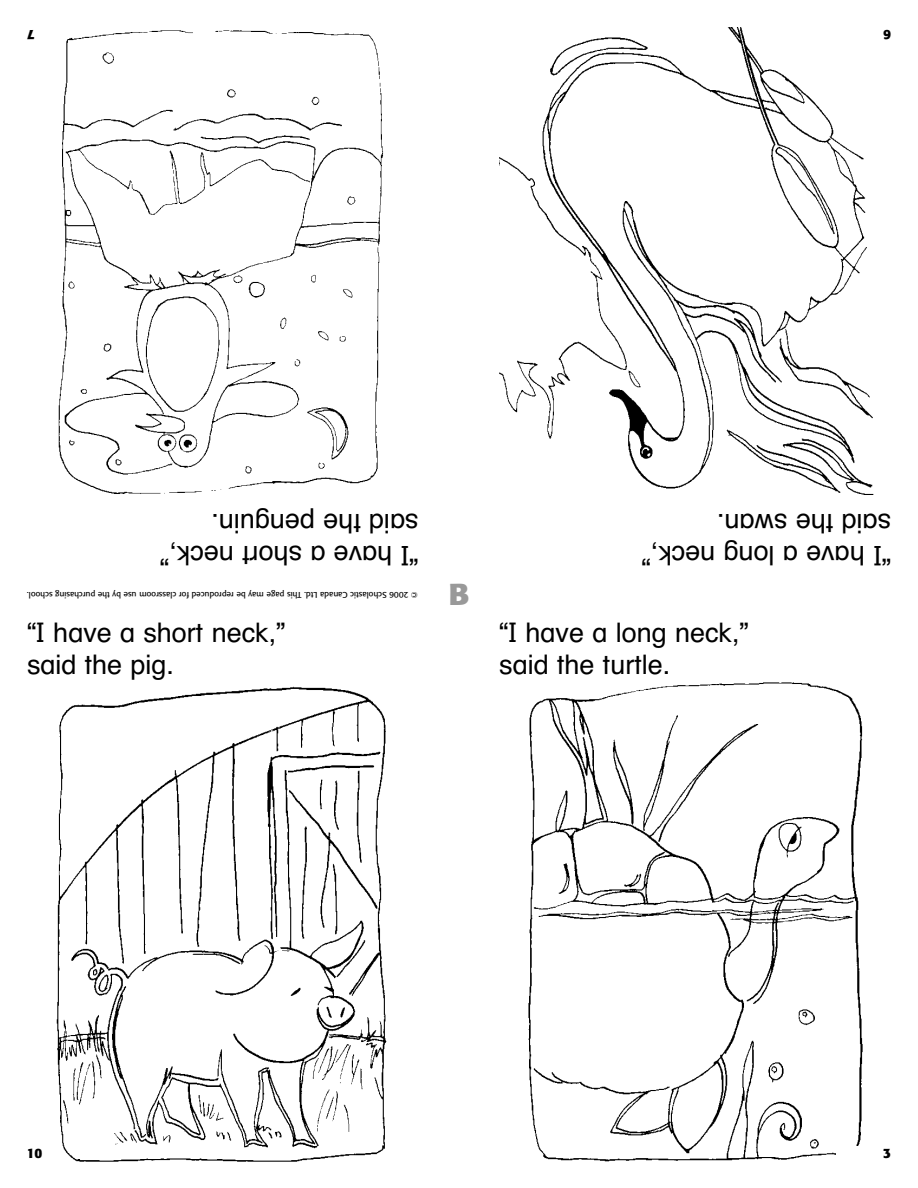
<style>
.page{position:relative;width:918px;height:1188px;background:#fff}
.page>*{position:absolute;margin:0;border:0;box-sizing:border-box;transform-origin:0 0}
.t1{font:700 30px "Formata";color:#999}
.t2{font:27px/32.4px "Primary Hel";color:#000}
.t3{font:700 13.5px "Formata";color:#000}
.t4{font:8.25px "Formata";color:#000}
</style>
<div class="page">
<img style="left:58px;top:30px;width:326px;height:464px">
<img style="left:499px;top:27px;width:375px;height:468px">
<img style="left:56px;top:686px;width:331px;height:476px">
<img style="left:528px;top:682px;width:335px;height:480px">
<div style="left:836px;top:1146px;width:55px;height:16px;background:#fff"></div>
<div style="left:864px;top:27px;width:27px;height:27px;background:#fff"></div>
<p class="t3" style="left:35px;top:41px;width:9px;rotate:-180deg">7</p>
<p class="t3" style="left:891px;top:41px;width:9px;rotate:-180deg">6</p>
<p class="t2" style="left:418px;top:569px;width:260px;rotate:-180deg">“I have a short neck,” said the penguin.</p>
<p class="t2" style="left:891px;top:569px;width:251px;rotate:-180deg">“I have a long neck,” said the swan.</p>
<p class="t1" style="left:449px;top:581px;width:22px">B</p>
<p class="t4" style="left:418px;top:599px;width:393px;rotate:-180deg">© 2006 Scholastic Canada Ltd. This page may be reproduced for classroom use by the purchasing school.</p>
<p class="t2" style="left:27px;top:619px;width:260px">“I have a short neck,” said the pig.</p>
<p class="t2" style="left:499px;top:619px;width:251px">“I have a long neck,” said the turtle.</p>
<p class="t3" style="left:27px;top:1147px;width:17px">10</p>
<p class="t3" style="left:883px;top:1148px;width:9px">3</p>
</div>
